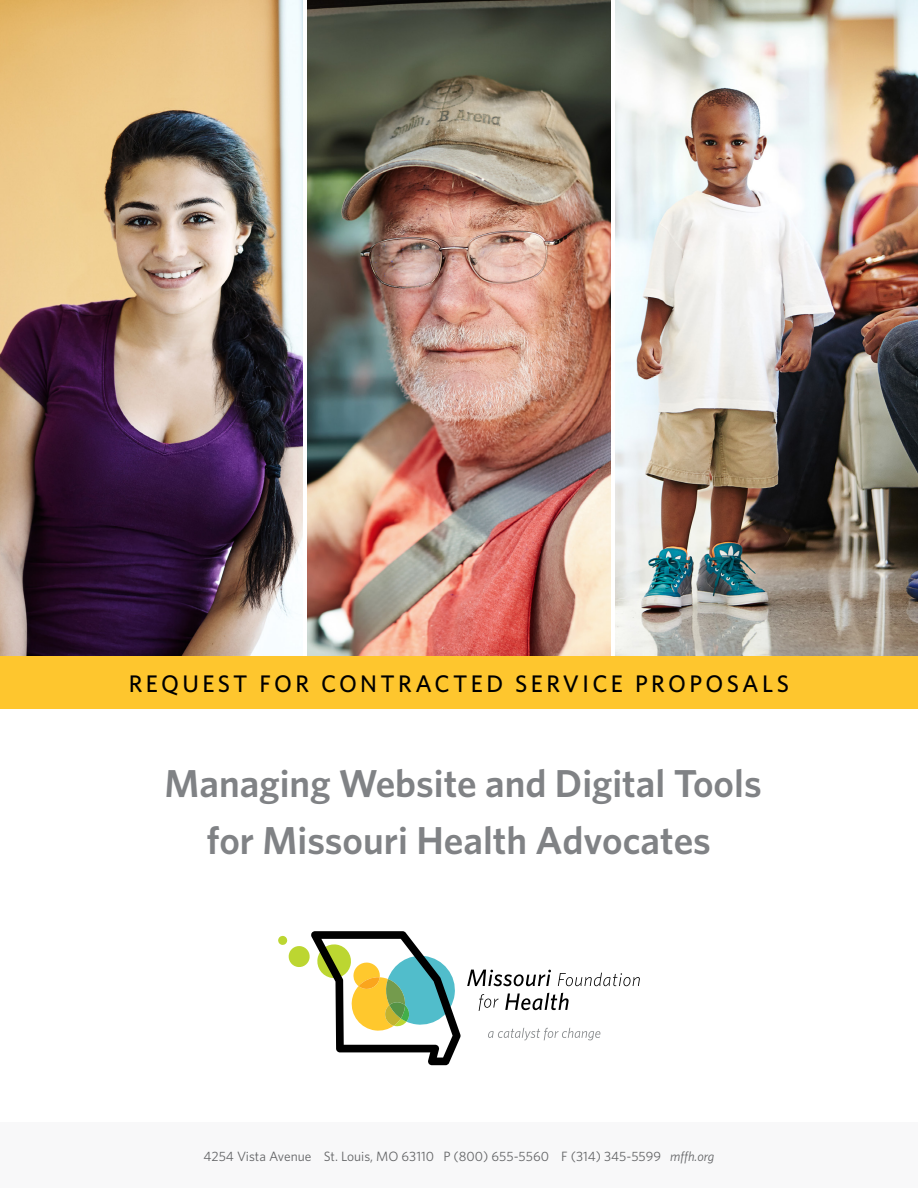
<style>
.page{position:relative;width:918px;height:1188px;background:#fff}
.page>*{position:absolute;margin:0;border:0;box-sizing:border-box;transform-origin:0 0}
.t1{font:600 39px/57px "Whitney";color:#808285;text-align:center}
.t2{font:500 24px "Whitney";letter-spacing:.14em;color:#000}
.t3{font:13.5px "Whitney";color:#636466}
.s1{font-style:italic}
</style>
<div class="page">
<img style="left:615px;top:0;width:303px;height:656px">
<img style="left:308px;top:0;width:302px;height:656px">
<img style="left:0;top:0;width:303px;height:656px">
<div style="left:0;top:1123px;width:918px;height:65px;background:#f8f8f9"></div>
<div style="left:0;top:656px;width:918px;height:53px;background:#fec62e"></div>
<svg style="left:467px;top:970px;width:84px;height:16px"></svg>
<svg style="left:558px;top:973px;width:82px;height:13px"></svg>
<svg style="left:479px;top:994px;width:19px;height:17px"></svg>
<svg style="left:505px;top:993px;width:64px;height:17px"></svg>
<div style="left:278px;top:936px;width:10px;height:9px;background:#bcd631;border-radius:4px"></div>
<svg style="left:288px;top:931px;width:173px;height:134px"></svg>
<svg style="left:488px;top:1028px;width:112px;height:12px"></svg>
<h2 class="t2" style="left:129px;top:668px;width:662px">REQUEST FOR CONTRACTED SERVICE PROPOSALS</h2>
<h1 class="t1" style="left:165px;top:754px;width:599px">Managing Website and Digital Tools for Missouri Health Advocates</h1>
<p class="t3" style="left:204px;top:1147px;width:512px">4254 Vista Avenue St. Louis, MO 63110 P (800) 655-5560 F (314) 345-5599 <span class="s1">mffh.org</span></p>
</div>
